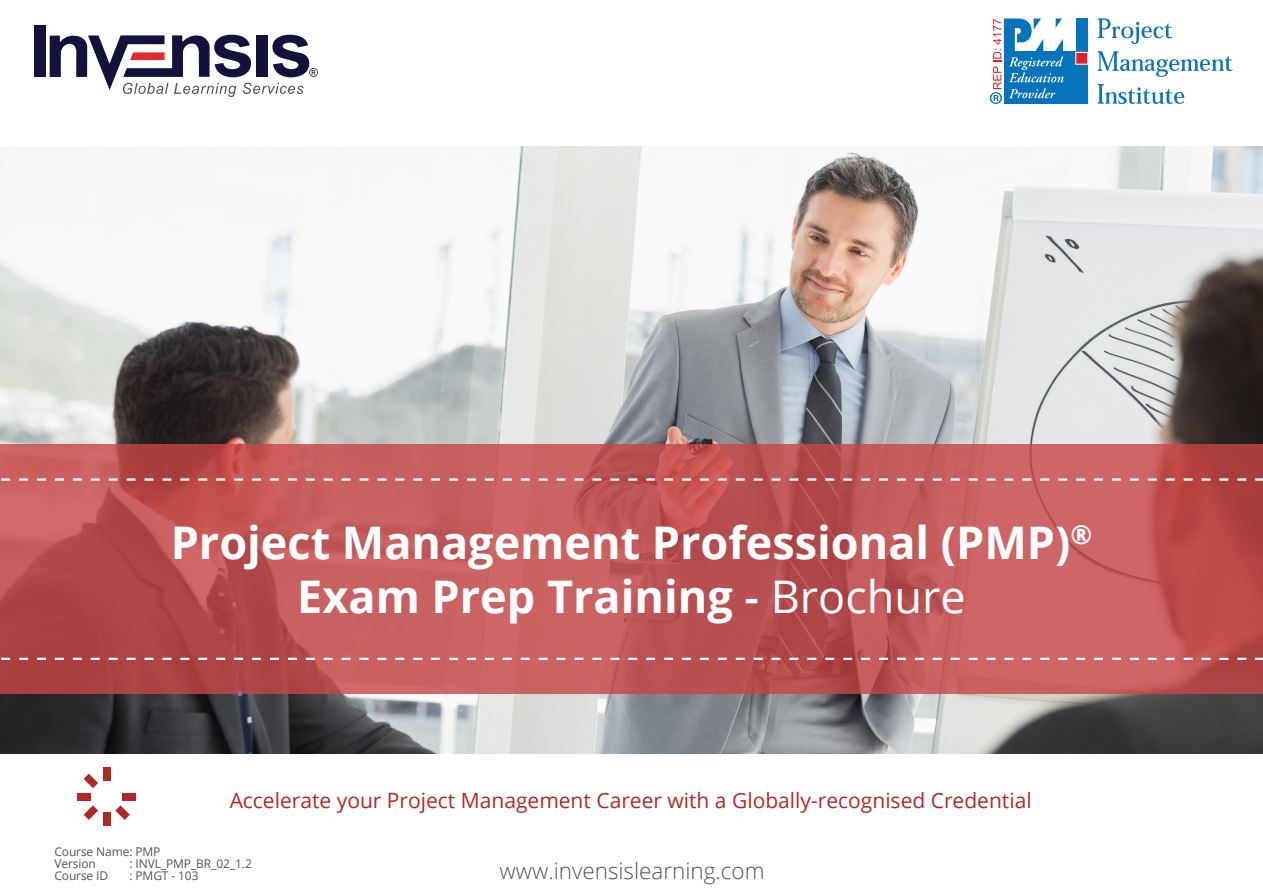
<style>
.page{position:relative;width:1263px;height:893px;background:#fff}
.page>*{position:absolute;margin:0;border:0;box-sizing:border-box;transform-origin:0 0}
.t1{font:700 45px "Open Sans";color:#fff}
.t2{font:300 22.5px "Open Sans";color:#545454}
.t3{font:21px "Open Sans";color:#b12924}
.t4{font:12px "Open Sans";letter-spacing:-.01em;color:#545454}
.s1{font-weight:600}
.s2{font-weight:400}
</style>
<div class="page">
<img style="left:0;top:147px;width:1263px;height:606px">
<div style="left:78px;top:793px;width:13px;height:7px;background:#b12924"></div>
<div style="left:103px;top:813px;width:7px;height:13px;background:#b12924"></div>
<div style="left:123px;top:793px;width:13px;height:7px;background:#b12924"></div>
<div style="left:103px;top:768px;width:7px;height:13px;background:#b12924"></div>
<svg style="left:84px;top:805px;width:14px;height:15px"></svg>
<svg style="left:84px;top:774px;width:14px;height:14px"></svg>
<svg style="left:115px;top:805px;width:15px;height:15px"></svg>
<svg style="left:50px;top:34px;width:268px;height:63px"></svg>
<div style="left:257px;top:35px;width:11px;height:42px;background:#12123d"></div>
<div style="left:34px;top:26px;width:11px;height:51px;background:#12123d"></div>
<svg style="left:0;top:444px;width:1263px;height:250px;background:#c05657"></svg>
<svg style="left:1px;top:478px;width:1262px;height:3px"></svg>
<svg style="left:1px;top:658px;width:1262px;height:2px"></svg>
<div style="left:1004px;top:51px;width:84px;height:53px;background:#0773bb"></div>
<svg style="left:1097px;top:19px;width:75px;height:25px"></svg>
<svg style="left:1097px;top:51px;width:136px;height:26px"></svg>
<svg style="left:1097px;top:84px;width:87px;height:20px"></svg>
<div style="left:1076px;top:19px;width:12px;height:33px;background:#0773bb"></div>
<svg style="left:1075px;top:52px;width:13px;height:13px"></svg>
<svg style="left:990px;top:19px;width:74px;height:85px"></svg>
<p class="t1" style="left:171px;top:511px;width:923px">Project Management Professional (PMP)<sup>®</sup></p>
<p class="t1" style="left:297px;top:565px;width:670px">Exam Prep Training <span class="s1">-</span> <span class="s2">Brochure</span></p>
<p class="t3" style="left:230px;top:786px;width:803px">Accelerate your Project Management Career with a Globally-recognised Credential</p>
<p class="t4" style="left:54px;top:844px;width:108px">Course Name: PMP</p>
<p class="t4" style="left:54px;top:856px;width:43px">Version</p>
<p class="t4" style="left:129px;top:856px;width:124px">: INVL_PMP_BR_02_1.2</p>
<p class="t4" style="left:54px;top:868px;width:55px">Course ID</p>
<p class="t4" style="left:129px;top:868px;width:71px">: PMGT - 103</p>
<p class="t2" style="left:499px;top:855px;width:267px">www.invensislearning.com</p>
</div>
